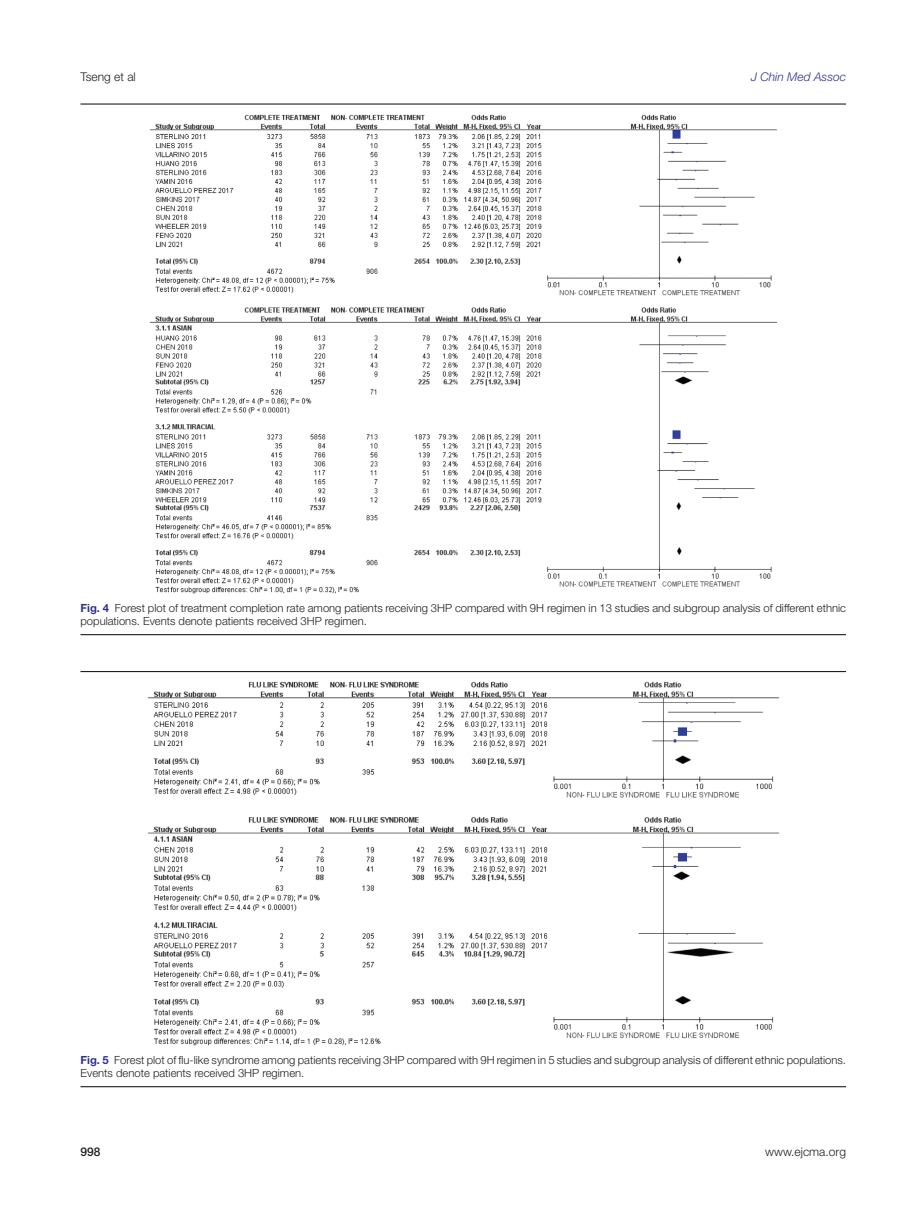
<style>
.page{position:relative;width:924px;height:1224px;background:#fff}
.page>*{position:absolute;margin:0;border:0;box-sizing:border-box;transform-origin:0 0}
.t1{font:300 12px "Helvetica Neue LT Std";color:#231f20}
.t2{font:italic 300 12px "Helvetica Neue LT Std";color:#2e3092}
.t3{font:500 12px "Helvetica Neue LT Std";color:#231f20}
.t4{font:300 11.25px/13.5px "Helvetica Neue LT Std";color:#231f20}
.s1{font-weight:700;color:#2e3092}
</style>
<div class="page">
<img style="left:147px;top:681px;width:633px;height:365px">
<hr style="left:80px;top:671px;width:766px;height:1px;background:#231f20">
<hr style="left:80px;top:1086px;width:766px;height:1px;background:#231f20">
<img style="left:149px;top:114px;width:629px;height:480px">
<hr style="left:80px;top:103px;width:766px;height:2px;background:#231f20">
<hr style="left:80px;top:634px;width:766px;height:1px;background:#231f20">
<p class="t1" style="left:80px;top:69px;width:57px">Tseng et al</p>
<p class="t2" style="left:751px;top:70px;width:96px">J Chin Med Assoc</p>
<p class="t4" style="left:80px;top:600px;width:767px"><span class="s1">Fig. 4</span> Forest plot of treatment completion rate among patients receiving 3HP compared with 9H regimen in 13 studies and subgroup analysis of different ethnic populations. Events denote patients received 3HP regimen.</p>
<p class="t4" style="left:80px;top:1052px;width:767px"><span class="s1">Fig. 5</span> Forest plot of flu-like syndrome among patients receiving 3HP compared with 9H regimen in 5 studies and subgroup analysis of different ethnic populations.<br>Events denote patients received 3HP regimen.</p>
<p class="t3" style="left:80px;top:1144px;width:22px">998</p>
<p class="t1" style="left:765px;top:1144px;width:82px">www.ejcma.org</p>
</div>
